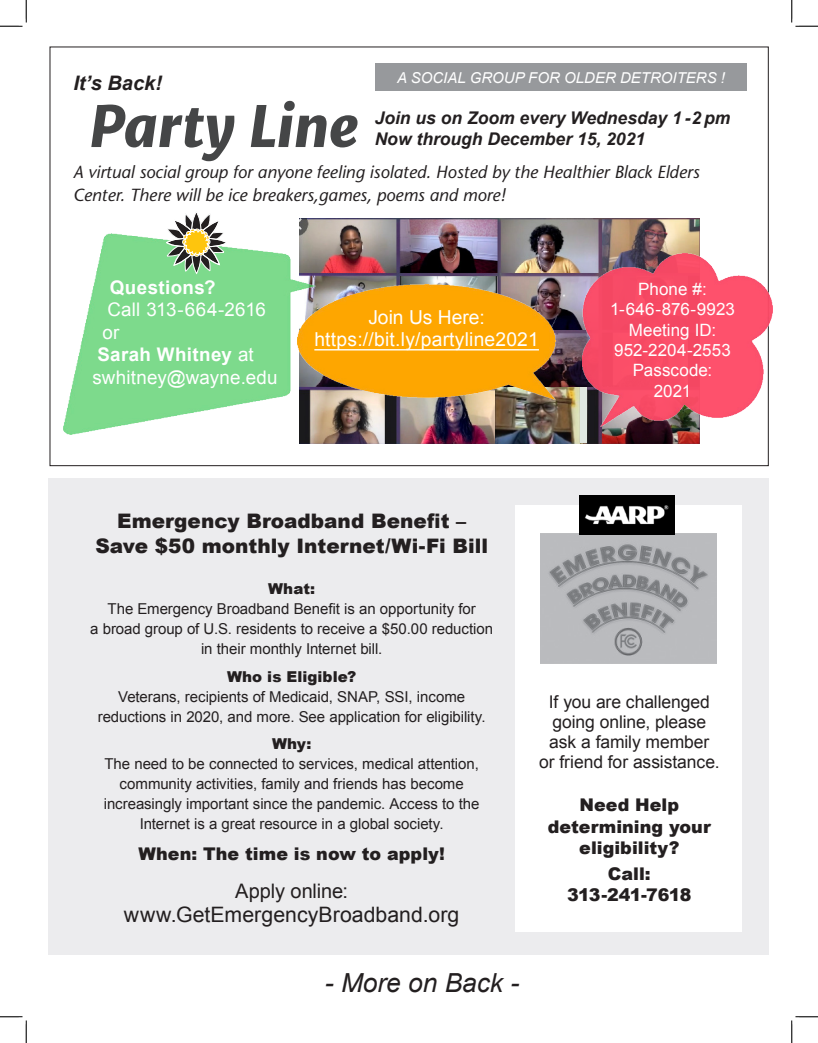
<style>
.page{position:relative;width:818px;height:1043px;background:#fff}
.page>*{position:absolute;margin:0;border:0;box-sizing:border-box;transform-origin:0 0}
.t1{font:italic 800 56.25px "Merriweather Sans";letter-spacing:-.02em;color:#454647}
.t2{font:italic 26.25px "Arial";color:#231f20}
.t3{font:21.25px "Arial";letter-spacing:.005em;color:#231f20}
.t4{font:900 20px "Arial";color:#231f20}
.t5{font:20px "Arial";letter-spacing:-.005em;color:#231f20}
.t6{font:italic 700 20px "Arial";color:#231f20}
.t7{font:19.25px/22.6px "Arial";letter-spacing:.01em;color:#fff;text-align:center}
.t8{font:18.75px/22.5px "Arial";letter-spacing:.01em;color:#fff}
.t9{font:700 18.75px "Arial";letter-spacing:.02em;color:#fff}
.t10{font:italic 17.5px "Stone Sans";color:#231f20}
.t11{font:17.5px "Arial";letter-spacing:-.005em;color:#231f20}
.t12{font:900 17.5px/21.2px "Arial";color:#231f20;text-align:center}
.t13{font:italic 700 17.5px "Arial";color:#231f20}
.t14{font:900 17.5px "Arial";letter-spacing:-.035em;color:#231f20}
.t15{font:17px/20.4px "Arial";letter-spacing:.005em;color:#fff;text-align:center}
.t16{font:15px/20px "Arial";letter-spacing:-.005em;color:#231f20;text-align:center}
.t17{font:italic 15px "Arial";color:#fff}
.t18{font:900 15px "Arial";letter-spacing:.005em;color:#231f20}
.s1{font-weight:400}
</style>
<div class="page">
<div style="left:49px;top:478px;width:720px;height:476px;background:#ececee"></div>
<div style="left:515px;top:505px;width:226px;height:426px;background:#fff"></div>
<img style="left:540px;top:533px;width:177px;height:131px">
<img style="left:299px;top:219px;width:400px;height:225px">
<svg style="left:579px;top:388px;width:7px;height:55px"></svg>
<img style="left:495px;top:388px;width:84px;height:55px">
<img style="left:400px;top:277px;width:97px;height:7px">
<img style="left:315px;top:284px;width:241px;height:116px">
<img style="left:582px;top:253px;width:190px;height:173px">
<div style="left:375px;top:63px;width:371px;height:27px;background:#97999c"></div>
<img style="left:579px;top:495px;width:95px;height:39px">
<img style="left:63px;top:233px;width:252px;height:201px">
<svg style="left:166px;top:212px;width:60px;height:62px"></svg>
<svg style="left:0;top:0;width:27px;height:27px"></svg>
<svg style="left:0;top:1016px;width:27px;height:26px"></svg>
<svg style="left:791px;top:0;width:27px;height:27px"></svg>
<svg style="left:791px;top:1016px;width:27px;height:26px"></svg>
<hr style="left:314px;top:349px;width:225px;height:1px;background:#fff">
<p class="t6" style="left:73px;top:70px;width:90px">It’s Back!</p>
<p class="t1" style="left:89px;top:89px;width:271px">Party Line</p>
<p class="t17" style="left:397px;top:68px;width:329px">A SOCIAL GROUP FOR OLDER DETROITERS !</p>
<p class="t13" style="left:374px;top:107px;width:357px">Join us on Zoom every Wednesday 1 - 2 pm</p>
<p class="t13" style="left:374px;top:128px;width:272px">Now through December 15, 2021</p>
<p class="t10" style="left:73px;top:162px;width:628px">A virtual social group for anyone feeling isolated. Hosted by the Healthier Black Elders</p>
<p class="t10" style="left:73px;top:184px;width:434px">Center. There will be ice breakers,games, poems and more!</p>
<p class="t9" style="left:110px;top:275px;width:107px">Questions?</p>
<p class="t8" style="left:102px;top:299px;width:165px">Call 313-664-2616 or</p>
<p class="t9" style="left:97px;top:342px;width:158px">Sarah Whitney <span class="s1">at</span></p>
<p class="t8" style="left:92px;top:366px;width:187px">swhitney@wayne.edu</p>
<p class="t7" style="left:314px;top:306px;width:226px">Join Us Here: https://bit.ly/partyline2021</p>
<p class="t15" style="left:638px;top:279px;width:70px">Phone #:</p>
<p class="t15" style="left:610px;top:299px;width:126px">1-646-876-9923<br>Meeting ID:</p>
<p class="t15" style="left:614px;top:340px;width:118px">952-2204-2553<br>Passcode:</p>
<p class="t15" style="left:653px;top:381px;width:39px">2021</p>
<p class="t4" style="left:117px;top:509px;width:351px">Emergency Broadband Benefit –</p>
<p class="t4" style="left:95px;top:534px;width:394px">Save $50 monthly Internet/Wi-Fi Bill</p>
<p class="t18" style="left:268px;top:580px;width:49px">What:</p>
<p class="t16" style="left:108px;top:599px;width:369px">The Emergency Broadband Benefit is an opportunity for</p>
<p class="t16" style="left:90px;top:619px;width:404px">a broad group of U.S. residents to receive a $50.00 reduction in their monthly Internet bill.</p>
<p class="t18" style="left:227px;top:668px;width:131px">Who is Eligible?</p>
<p class="t16" style="left:118px;top:686px;width:348px">Veterans, recipients of Medicaid, SNAP, SSI, income</p>
<p class="t16" style="left:98px;top:706px;width:389px">reductions in 2020, and more. See application for eligibility.</p>
<p class="t18" style="left:272px;top:735px;width:41px">Why:</p>
<p class="t16" style="left:104px;top:754px;width:376px">The need to be connected to services, medical attention,</p>
<p class="t16" style="left:120px;top:774px;width:345px">community activities, family and friends has become</p>
<p class="t16" style="left:104px;top:794px;width:377px">increasingly important since the pandemic. Access to the</p>
<p class="t16" style="left:140px;top:814px;width:305px">Internet is a great resource in a global society.</p>
<p class="t12" style="left:138px;top:843px;width:308px">When: The time is now to apply!</p>
<p class="t5" style="left:235px;top:877px;width:114px">Apply online:</p>
<p class="t3" style="left:124px;top:900px;width:337px">www.GetEmergencyBroadband.org</p>
<p class="t2" style="left:325px;top:965px;width:196px">- More on Back -</p>
<p class="t11" style="left:549px;top:690px;width:162px">If you are challenged</p>
<p class="t11" style="left:552px;top:710px;width:155px">going online, please</p>
<p class="t11" style="left:549px;top:730px;width:161px">ask a family member</p>
<p class="t11" style="left:539px;top:750px;width:182px">or friend for assistance.</p>
<p class="t12" style="left:579px;top:794px;width:101px">Need Help</p>
<p class="t12" style="left:548px;top:816px;width:164px">determining your eligibility?</p>
<p class="t12" style="left:608px;top:863px;width:44px">Call:</p>
<p class="t14" style="left:567px;top:885px;width:126px">313-241-7618</p>
</div>
